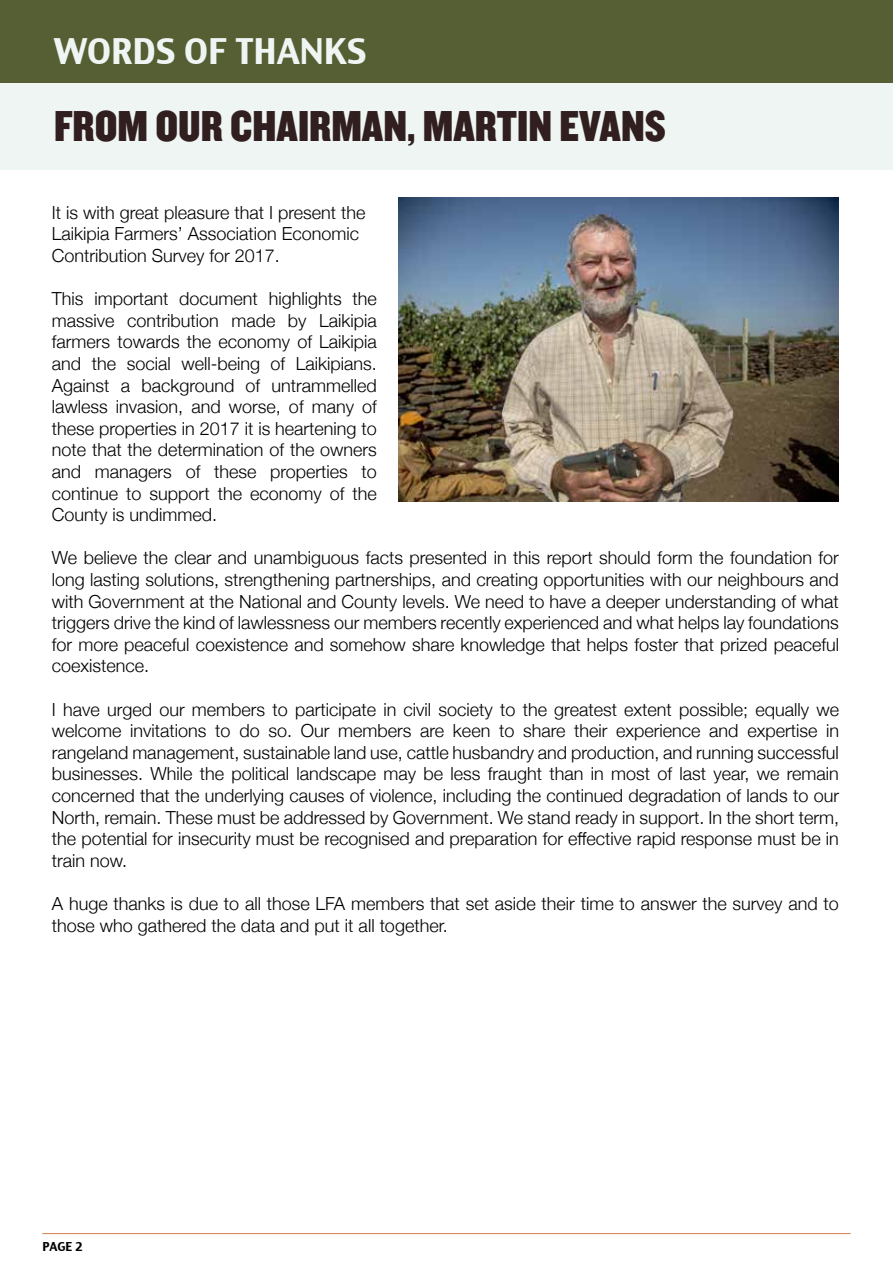
<style>
.page{position:relative;width:893px;height:1263px;background:#fff}
.page>*{position:absolute;margin:0;border:0;box-sizing:border-box;transform-origin:0 0}
.t1{font:45px "Knockout HTF70 Full Welterwt";color:#311e1f}
.t2{font:34.5px "Charcoal CY";color:#eff5f3}
.t3{font:300 18px/21.6px "Helvetica Neue";color:#000;text-align:justify}
.t4{font:12px "Charcoal CY";color:#000}
</style>
<div class="page">
<hr style="left:42px;top:1233px;width:809px;height:1px;background:#d57d4f">
<div style="left:0;top:0;width:893px;height:149px;background:#565e33"></div>
<div style="left:0;top:83px;width:893px;height:86px;background:#eff5f3"></div>
<img style="left:398px;top:197px;width:441px;height:304px">
<h2 class="t2" style="left:54px;top:30px;width:314px">WORDS OF THANKS</h2>
<h1 class="t1" style="left:54px;top:102px;width:613px">FROM OUR CHAIRMAN, MARTIN EVANS</h1>
<p class="t3" style="left:52px;top:200px;width:315px;text-align:left">It is with great pleasure that I present the<br>Laikipia Farmers’ Association Economic<br>Contribution Survey for 2017.</p>
<p class="t3" style="left:52px;top:287px;width:327px">This important document highlights the massive contribution made by Laikipia farmers towards the economy of Laikipia and the social well-being of Laikipians.<br>Against a background of untrammelled lawless invasion, and worse, of many of these properties in 2017 it is heartening to note that the determination of the owners and managers of these properties to continue to support the economy of the County is undimmed.</p>
<p class="t3" style="left:52px;top:546px;width:789px">We believe the clear and unambiguous facts presented in this report should form the foundation for long lasting solutions, strengthening partnerships, and creating opportunities with our neighbours and with Government at the National and County levels. We need to have a deeper understanding of what triggers drive the kind of lawlessness our members recently experienced and what helps lay foundations for more peaceful coexistence and somehow share knowledge that helps foster that prized peaceful coexistence.</p>
<p class="t3" style="left:52px;top:697px;width:789px">I have urged our members to participate in civil society to the greatest extent possible; equally we welcome invitations to do so. Our members are keen to share their experience and expertise in rangeland management, sustainable land use, cattle husbandry and production, and running successful businesses. While the political landscape may be less fraught than in most of last year, we remain concerned that the underlying causes of violence, including the continued degradation of lands to our North, remain. These must be addressed by Government. We stand ready in support. In the short term, the potential for insecurity must be recognised and preparation for effective rapid response must be in train now.</p>
<p class="t3" style="left:52px;top:892px;width:788px">A huge thanks is due to all those LFA members that set aside their time to answer the survey and to those who gathered the data and put it all together.</p>
<p class="t4" style="left:42px;top:1238px;width:42px">PAGE 2</p>
</div>
